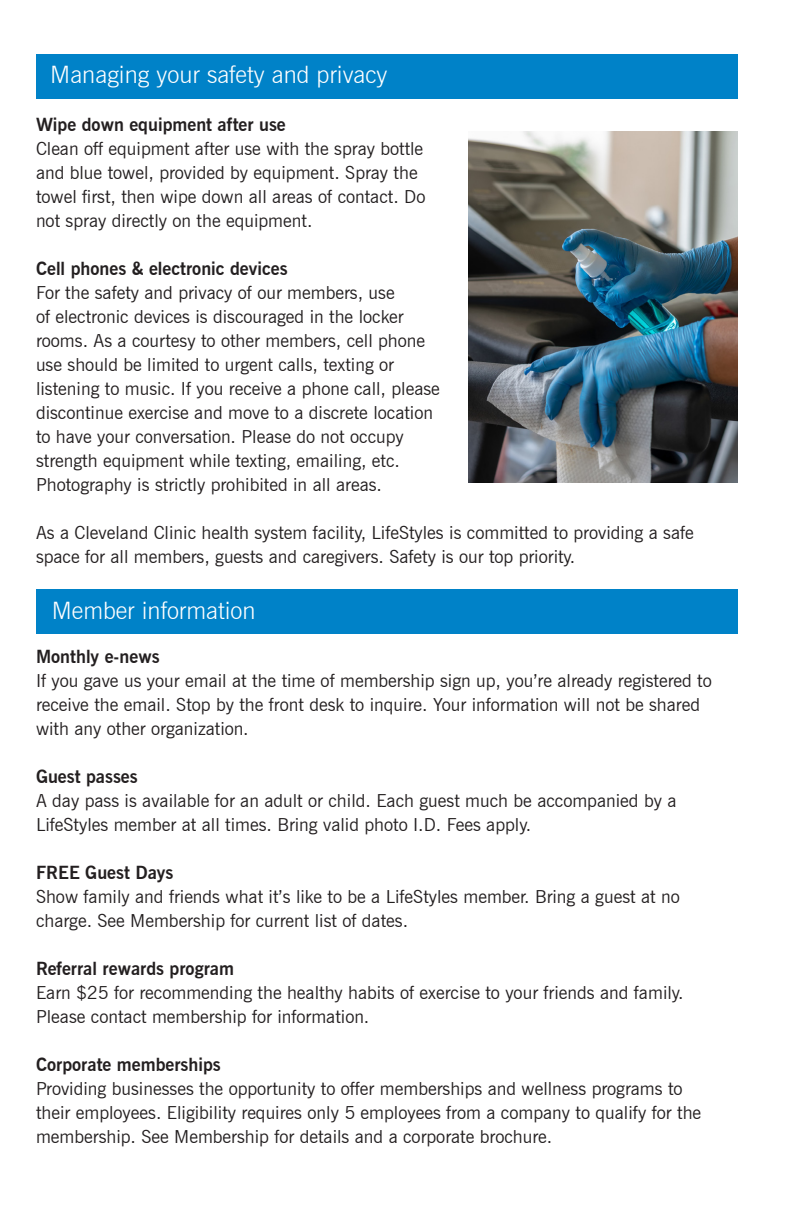
<style>
.page{position:relative;width:792px;height:1224px;background:#fff}
.page>*{position:absolute;margin:0;border:0;box-sizing:border-box;transform-origin:0 0}
.t1{font:300 24px "News Gothic BT";color:#fff}
.t2{font:18px/24px "News Gothic BT";color:#231f20}
.t3{font:700 18px "News Gothic BT";color:#231f20}
</style>
<div class="page">
<div style="left:36px;top:54px;width:702px;height:45px;background:#0082c8"></div>
<div style="left:36px;top:589px;width:702px;height:45px;background:#0082c8"></div>
<img style="left:468px;top:131px;width:270px;height:351px">
<h1 class="t1" style="left:50px;top:60px;width:339px">Managing your safety and privacy</h1>
<p class="t3" style="left:36px;top:114px;width:251px">Wipe down equipment after use</p>
<p class="t2" style="left:36px;top:137px;width:391px">Clean off equipment after use with the spray bottle and blue towel, provided by equipment. Spray the towel first, then wipe down all areas of contact. Do not spray directly on the equipment.</p>
<p class="t3" style="left:36px;top:258px;width:253px">Cell phones &amp; electronic devices</p>
<p class="t2" style="left:36px;top:281px;width:405px">For the safety and privacy of our members, use<br>of electronic devices is discouraged in the locker rooms. As a courtesy to other members, cell phone use should be limited to urgent calls, texting or listening to music. If you receive a phone call, please discontinue exercise and move to a discrete location to have your conversation. Please do not occupy strength equipment while texting, emailing, etc.<br>Photography is strictly prohibited in all areas.</p>
<p class="t2" style="left:36px;top:521px;width:659px">As a Cleveland Clinic health system facility, LifeStyles is committed to providing a safe space for all members, guests and caregivers. Safety is our top priority.</p>
<h1 class="t1" style="left:52px;top:596px;width:205px">Member information</h1>
<p class="t3" style="left:36px;top:646px;width:125px">Monthly e-news</p>
<p class="t2" style="left:36px;top:668px;width:677px">If you gave us your email at the time of membership sign up, you’re already registered to receive the email. Stop by the front desk to inquire. Your information will not be shared with any other organization.</p>
<p class="t3" style="left:36px;top:766px;width:103px">Guest passes</p>
<p class="t2" style="left:36px;top:788px;width:642px">A day pass is available for an adult or child. Each guest much be accompanied by a<br>LifeStyles member at all times. Bring valid photo I.D. Fees apply.</p>
<p class="t3" style="left:36px;top:862px;width:139px">FREE Guest Days</p>
<p class="t2" style="left:36px;top:884px;width:645px">Show family and friends what it’s like to be a LifeStyles member. Bring a guest at no charge. See Membership for current list of dates.</p>
<p class="t3" style="left:36px;top:958px;width:200px">Referral rewards program</p>
<p class="t2" style="left:36px;top:980px;width:649px">Earn $25 for recommending the healthy habits of exercise to your friends and family.<br>Please contact membership for information.</p>
<p class="t3" style="left:36px;top:1054px;width:186px">Corporate memberships</p>
<p class="t2" style="left:36px;top:1076px;width:667px">Providing businesses the opportunity to offer memberships and wellness programs to their employees. Eligibility requires only 5 employees from a company to qualify for the membership. See Membership for details and a corporate brochure.</p>
</div>
